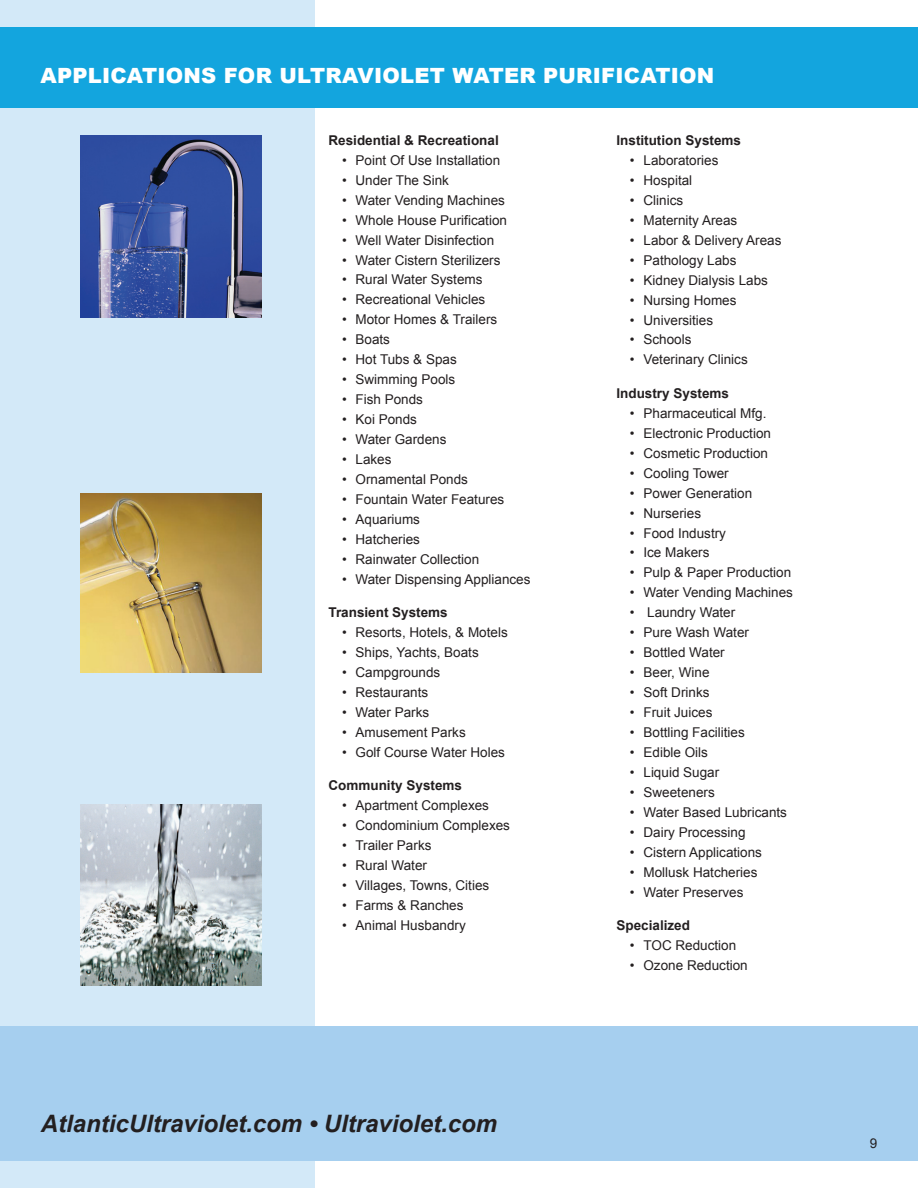
<style>
.page{position:relative;width:918px;height:1188px;background:#fff}
.page>*{position:absolute;margin:0;border:0;box-sizing:border-box;transform-origin:0 0}
.t1{font:italic 700 24px "Arial";color:#231f20}
.t2{font:900 21px "Arial";letter-spacing:.01em;color:#fff}
.t3{font:13.5px "Arial";color:#231f20}
.t4{font:700 13.5px "Arial";color:#231f20}
</style>
<div class="page">
<div style="left:0;top:0;width:315px;height:1188px;background:#d3e9f8"></div>
<div style="left:0;top:27px;width:918px;height:81px;background:#13a5de"></div>
<div style="left:0;top:1026px;width:918px;height:135px;background:#a6cfef"></div>
<img style="left:81px;top:136px;width:180px;height:181px">
<img style="left:81px;top:493px;width:180px;height:180px">
<img style="left:81px;top:804px;width:180px;height:181px">
<h2 class="t2" style="left:40px;top:60px;width:675px">APPLICATIONS FOR ULTRAVIOLET WATER PURIFICATION</h2>
<p class="t4" style="left:328px;top:133px;width:172px">Residential &amp; Recreational</p>
<p class="t3" style="left:342px;top:153px;width:160px">• Point Of Use Installation</p>
<p class="t3" style="left:342px;top:173px;width:109px">• Under The Sink</p>
<p class="t3" style="left:342px;top:193px;width:165px">• Water Vending Machines</p>
<p class="t3" style="left:342px;top:213px;width:167px">• Whole House Purification</p>
<p class="t3" style="left:342px;top:232px;width:154px">• Well Water Disinfection</p>
<p class="t3" style="left:342px;top:252px;width:160px">• Water Cistern Sterilizers</p>
<p class="t3" style="left:342px;top:272px;width:142px">• Rural Water Systems</p>
<p class="t3" style="left:342px;top:292px;width:145px">• Recreational Vehicles</p>
<p class="t3" style="left:342px;top:312px;width:157px">• Motor Homes &amp; Trailers</p>
<p class="t3" style="left:342px;top:332px;width:50px">• Boats</p>
<p class="t3" style="left:342px;top:352px;width:116px">• Hot Tubs &amp; Spas</p>
<p class="t3" style="left:342px;top:372px;width:115px">• Swimming Pools</p>
<p class="t3" style="left:342px;top:392px;width:83px">• Fish Ponds</p>
<p class="t3" style="left:342px;top:412px;width:77px">• Koi Ponds</p>
<p class="t3" style="left:342px;top:432px;width:106px">• Water Gardens</p>
<p class="t3" style="left:342px;top:452px;width:51px">• Lakes</p>
<p class="t3" style="left:342px;top:472px;width:128px">• Ornamental Ponds</p>
<p class="t3" style="left:342px;top:492px;width:164px">• Fountain Water Features</p>
<p class="t3" style="left:342px;top:512px;width:80px">• Aquariums</p>
<p class="t3" style="left:342px;top:532px;width:80px">• Hatcheries</p>
<p class="t3" style="left:342px;top:552px;width:139px">• Rainwater Collection</p>
<p class="t3" style="left:342px;top:572px;width:190px">• Water Dispensing Appliances</p>
<p class="t4" style="left:328px;top:605px;width:121px">Transient Systems</p>
<p class="t3" style="left:342px;top:625px;width:167px">• Resorts, Hotels, &amp; Motels</p>
<p class="t3" style="left:342px;top:645px;width:138px">• Ships, Yachts, Boats</p>
<p class="t3" style="left:342px;top:665px;width:100px">• Campgrounds</p>
<p class="t3" style="left:342px;top:685px;width:88px">• Restaurants</p>
<p class="t3" style="left:342px;top:705px;width:89px">• Water Parks</p>
<p class="t3" style="left:342px;top:725px;width:125px">• Amusement Parks</p>
<p class="t3" style="left:342px;top:745px;width:165px">• Golf Course Water Holes</p>
<p class="t4" style="left:328px;top:778px;width:135px">Community Systems</p>
<p class="t3" style="left:342px;top:798px;width:149px">• Apartment Complexes</p>
<p class="t3" style="left:342px;top:818px;width:170px">• Condominium Complexes</p>
<p class="t3" style="left:342px;top:838px;width:91px">• Trailer Parks</p>
<p class="t3" style="left:342px;top:858px;width:87px">• Rural Water</p>
<p class="t3" style="left:342px;top:878px;width:149px">• Villages, Towns, Cities</p>
<p class="t3" style="left:342px;top:898px;width:123px">• Farms &amp; Ranches</p>
<p class="t3" style="left:342px;top:918px;width:125px">• Animal Husbandry</p>
<h1 class="t1" style="left:41px;top:1111px;width:458px">AtlanticUltraviolet.com • Ultraviolet.com</h1>
<p class="t4" style="left:616px;top:133px;width:126px">Institution Systems</p>
<p class="t3" style="left:630px;top:153px;width:90px">• Laboratories</p>
<p class="t3" style="left:630px;top:173px;width:64px">• Hospital</p>
<p class="t3" style="left:630px;top:193px;width:55px">• Clinics</p>
<p class="t3" style="left:630px;top:213px;width:109px">• Maternity Areas</p>
<p class="t3" style="left:630px;top:233px;width:153px">• Labor &amp; Delivery Areas</p>
<p class="t3" style="left:630px;top:253px;width:108px">• Pathology Labs</p>
<p class="t3" style="left:630px;top:273px;width:140px">• Kidney Dialysis Labs</p>
<p class="t3" style="left:630px;top:292px;width:108px">• Nursing Homes</p>
<p class="t3" style="left:630px;top:312px;width:85px">• Universities</p>
<p class="t3" style="left:630px;top:332px;width:63px">• Schools</p>
<p class="t3" style="left:630px;top:352px;width:119px">• Veterinary Clinics</p>
<p class="t4" style="left:616px;top:386px;width:114px">Industry Systems</p>
<p class="t3" style="left:630px;top:406px;width:138px">• Pharmaceutical Mfg.</p>
<p class="t3" style="left:630px;top:426px;width:143px">• Electronic Production</p>
<p class="t3" style="left:630px;top:446px;width:140px">• Cosmetic Production</p>
<p class="t3" style="left:630px;top:466px;width:100px">• Cooling Tower</p>
<p class="t3" style="left:630px;top:486px;width:124px">• Power Generation</p>
<p class="t3" style="left:630px;top:505px;width:73px">• Nurseries</p>
<p class="t3" style="left:630px;top:525px;width:98px">• Food Industry</p>
<p class="t3" style="left:630px;top:545px;width:81px">• Ice Makers</p>
<p class="t3" style="left:630px;top:565px;width:163px">• Pulp &amp; Paper Production</p>
<p class="t3" style="left:630px;top:585px;width:165px">• Water Vending Machines</p>
<p class="t3" style="left:630px;top:605px;width:107px">• Laundry Water</p>
<p class="t3" style="left:630px;top:625px;width:121px">• Pure Wash Water</p>
<p class="t3" style="left:630px;top:645px;width:96px">• Bottled Water</p>
<p class="t3" style="left:630px;top:665px;width:81px">• Beer, Wine</p>
<p class="t3" style="left:630px;top:685px;width:81px">• Soft Drinks</p>
<p class="t3" style="left:630px;top:705px;width:84px">• Fruit Juices</p>
<p class="t3" style="left:630px;top:725px;width:116px">• Bottling Facilities</p>
<p class="t3" style="left:630px;top:745px;width:80px">• Edible Oils</p>
<p class="t3" style="left:630px;top:765px;width:91px">• Liquid Sugar</p>
<p class="t3" style="left:630px;top:785px;width:86px">• Sweeteners</p>
<p class="t3" style="left:630px;top:805px;width:159px">• Water Based Lubricants</p>
<p class="t3" style="left:630px;top:825px;width:117px">• Dairy Processing</p>
<p class="t3" style="left:630px;top:845px;width:134px">• Cistern Applications</p>
<p class="t3" style="left:630px;top:865px;width:129px">• Mollusk Hatcheries</p>
<p class="t3" style="left:630px;top:885px;width:115px">• Water Preserves</p>
<p class="t4" style="left:616px;top:918px;width:75px">Specialized</p>
<p class="t3" style="left:630px;top:938px;width:108px">• TOC Reduction</p>
<p class="t3" style="left:630px;top:958px;width:119px">• Ozone Reduction</p>
<p class="t3" style="left:870px;top:1136px;width:9px">9</p>
</div>
